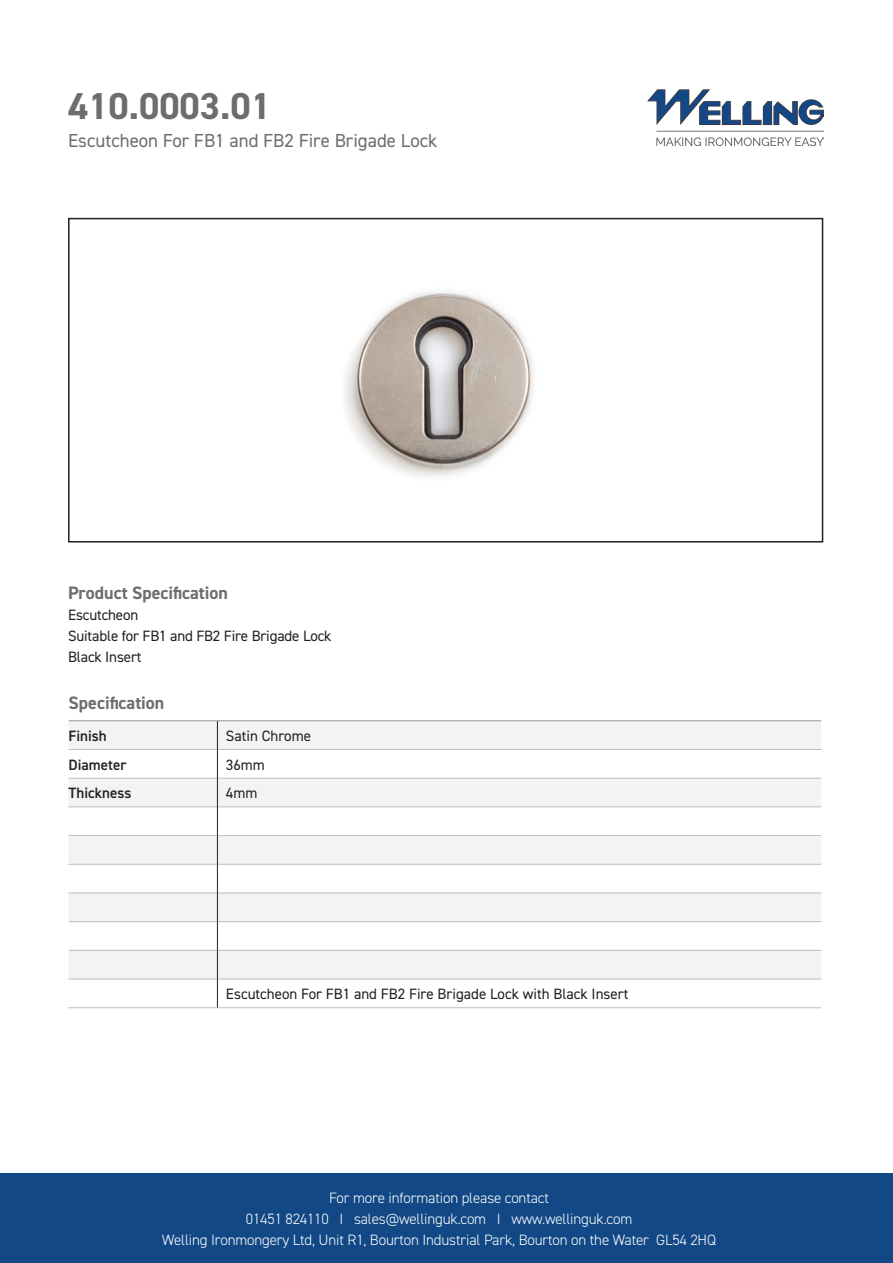
<style>
.page{position:relative;width:893px;height:1263px;background:#fff}
.page>*{position:absolute;margin:0;border:0;box-sizing:border-box;transform-origin:0 0}
.t1{font:700 37.5px "DIN2014";color:#6c6d70}
.t2{font:18.9px "DIN2014";color:#6c6d70}
.t3{font:700 18px "DIN2014";color:#6c6d70}
.t4{font:300 15px/21px "DIN2014";letter-spacing:-.01em;color:#fff;text-align:center}
.t5{font:15px "DIN2014";color:#231f20}
.t6{font:600 15px "DIN2014";color:#231f20}
</style>
<div class="page">
<div style="left:0;top:1174px;width:893px;height:89px;background:#124885"></div>
<div style="left:68px;top:218px;width:755px;height:324px;border:2px solid #231f20"></div>
<img style="left:648px;top:89px;width:175px;height:57px">
<svg style="left:69px;top:721px;width:752px;height:258px;fill:#f2f3f4"></svg>
<hr style="left:69px;top:720px;width:148px;height:1px;background:#939598">
<hr style="left:217px;top:720px;width:604px;height:1px;background:#939598">
<hr style="left:69px;top:749px;width:148px;height:1px;background:#bcbdc0">
<hr style="left:218px;top:749px;width:603px;height:1px;background:#bcbdc0">
<hr style="left:69px;top:778px;width:148px;height:1px;background:#bcbdc0">
<hr style="left:218px;top:778px;width:603px;height:1px;background:#bcbdc0">
<hr style="left:69px;top:807px;width:148px;height:1px;background:#bcbdc0">
<hr style="left:218px;top:807px;width:603px;height:1px;background:#bcbdc0">
<hr style="left:69px;top:835px;width:148px;height:1px;background:#bcbdc0">
<hr style="left:218px;top:835px;width:603px;height:1px;background:#bcbdc0">
<hr style="left:69px;top:864px;width:148px;height:1px;background:#bcbdc0">
<hr style="left:218px;top:864px;width:603px;height:1px;background:#bcbdc0">
<hr style="left:69px;top:893px;width:148px;height:1px;background:#bcbdc0">
<hr style="left:218px;top:893px;width:603px;height:1px;background:#bcbdc0">
<hr style="left:69px;top:921px;width:148px;height:1px;background:#bcbdc0">
<hr style="left:218px;top:921px;width:603px;height:1px;background:#bcbdc0">
<hr style="left:69px;top:950px;width:148px;height:1px;background:#bcbdc0">
<hr style="left:218px;top:950px;width:603px;height:1px;background:#bcbdc0">
<hr style="left:69px;top:979px;width:148px;height:1px;background:#bcbdc0">
<hr style="left:218px;top:979px;width:603px;height:1px;background:#bcbdc0">
<hr style="left:69px;top:1007px;width:148px;height:1px;background:#bcbdc0">
<hr style="left:217px;top:1007px;width:604px;height:1px;background:#bcbdc0">
<svg style="left:217px;top:721px;width:1px;height:286px"></svg>
<img style="left:344px;top:292px;width:189px;height:185px">
<p class="t1" style="left:68px;top:81px;width:204px">410.0003.01</p>
<p class="t2" style="left:68px;top:128px;width:371px">Escutcheon For FB1 and FB2 Fire Brigade Lock</p>
<p class="t3" style="left:68px;top:581px;width:161px">Product Specification</p>
<p class="t5" style="left:68px;top:605px;width:72px">Escutcheon</p>
<p class="t5" style="left:68px;top:626px;width:265px">Suitable for FB1 and FB2 Fire Brigade Lock</p>
<p class="t5" style="left:68px;top:647px;width:75px">Black Insert</p>
<p class="t3" style="left:69px;top:691px;width:97px">Specification</p>
<p class="t6" style="left:69px;top:726px;width:40px">Finish</p>
<p class="t5" style="left:226px;top:726px;width:87px">Satin Chrome</p>
<p class="t6" style="left:69px;top:754px;width:59px">Diameter</p>
<p class="t5" style="left:226px;top:755px;width:41px">36mm</p>
<p class="t6" style="left:69px;top:783px;width:64px">Thickness</p>
<p class="t5" style="left:226px;top:784px;width:33px">4mm</p>
<p class="t5" style="left:226px;top:985px;width:404px">Escutcheon For FB1 and FB2 Fire Brigade Lock with Black Insert</p>
<p class="t4" style="left:162px;top:1187px;width:555px">For more information please contact<br>01451 824110 I sales@wellinguk.com I www.wellinguk.com<br>Welling Ironmongery Ltd, Unit R1, Bourton Industrial Park, Bourton on the Water GL54 2HQ</p>
</div>
